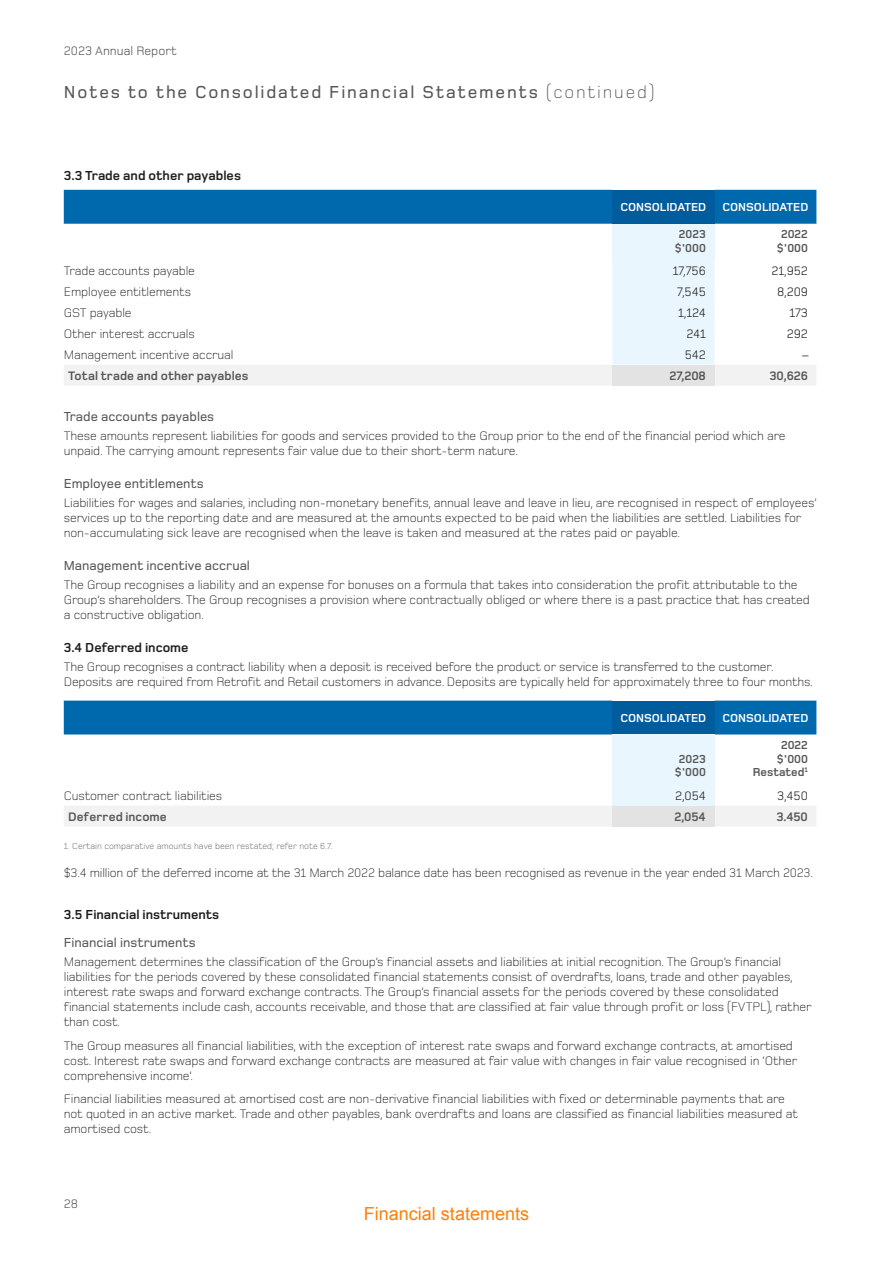
<style>
.page{position:relative;width:893px;height:1263px;background:#fff}
.page>*{position:absolute;margin:0;border:0;box-sizing:border-box;transform-origin:0 0}
.t1{font:500 18px "Foundry Monoline OT3";letter-spacing:.1em;color:#575756}
.t2{font:18px "Arial";color:#fc8008}
.t3{font:500 13.5px "Foundry Monoline OT3";color:#575756}
.t4{font:700 13.5px "Foundry Monoline OT3";color:#1d1d1b}
.t5{font:300 12.75px/15px "Foundry Monoline OT3";letter-spacing:-.01em;color:#1d1d1b}
.t6{font:700 12.75px "Foundry Monoline OT3";letter-spacing:.005em;color:#575756}
.t7{font:12.75px "Foundry Monoline OT3";letter-spacing:-.01em;color:#1d1d1b}
.t8{font:12.75px "Foundry Monoline OT3";color:#575756}
.t9{font:700 12px "Foundry Monoline OT3";color:#fff}
.t10{font:700 12px/13.5px "Foundry Monoline OT3";color:#575756;text-align:center}
.t11{font:300 9px "Foundry Monoline OT3";color:#575756}
.s1{font-weight:300}
</style>
<div class="page">
<div style="left:64px;top:190px;width:752px;height:34px;background:#0069ae"></div>
<div style="left:612px;top:190px;width:102px;height:34px;background:#005c9d"></div>
<div style="left:612px;top:224px;width:102px;height:36px;background:#eaf6fe"></div>
<svg style="left:64px;top:260px;width:752px;height:125px"></svg>
<div style="left:612px;top:365px;width:102px;height:20px;background:#e3e3e3"></div>
<div style="left:64px;top:701px;width:752px;height:33px;background:#0069ae"></div>
<div style="left:612px;top:701px;width:102px;height:33px;background:#005c9d"></div>
<div style="left:612px;top:734px;width:102px;height:51px;background:#eaf6fe"></div>
<div style="left:612px;top:785px;width:102px;height:21px;background:#eaf6fe"></div>
<div style="left:64px;top:806px;width:752px;height:20px;background:#f2f2f2"></div>
<div style="left:612px;top:806px;width:102px;height:20px;background:#e3e3e3"></div>
<p class="t8" style="left:64px;top:42px;width:115px">2023 Annual Report</p>
<h1 class="t1" style="left:64px;top:79px;width:592px">Notes to the Consolidated Financial Statements <span class="s1">(continued)</span></h1>
<p class="t4" style="left:64px;top:166px;width:179px">3.3 Trade and other payables</p>
<p class="t9" style="left:620px;top:199px;width:88px">CONSOLIDATED</p>
<p class="t9" style="left:722px;top:199px;width:88px">CONSOLIDATED</p>
<p class="t10" style="left:675px;top:227px;width:33px">2023 $'000</p>
<p class="t10" style="left:777px;top:227px;width:33px">2022 $'000</p>
<p class="t5" style="left:64px;top:263px;width:133px">Trade accounts payable</p>
<p class="t7" style="left:673px;top:262px;width:35px">17,756</p>
<p class="t7" style="left:771px;top:262px;width:38px">21,952</p>
<p class="t5" style="left:64px;top:283px;width:129px">Employee entitlements</p>
<p class="t7" style="left:677px;top:283px;width:30px">7,545</p>
<p class="t7" style="left:777px;top:283px;width:32px">8,209</p>
<p class="t5" style="left:64px;top:304px;width:69px">GST payable</p>
<p class="t7" style="left:678px;top:304px;width:29px">1,124</p>
<p class="t7" style="left:789px;top:304px;width:20px">173</p>
<p class="t5" style="left:64px;top:325px;width:133px">Other interest accruals</p>
<p class="t7" style="left:686px;top:325px;width:21px">241</p>
<p class="t7" style="left:787px;top:325px;width:23px">292</p>
<p class="t5" style="left:64px;top:346px;width:171px">Management incentive accrual</p>
<p class="t7" style="left:685px;top:346px;width:23px">542</p>
<p class="t7" style="left:802px;top:346px;width:9px">–</p>
<p class="t6" style="left:68px;top:367px;width:182px">Total trade and other payables</p>
<p class="t6" style="left:670px;top:367px;width:38px">27,208</p>
<p class="t6" style="left:769px;top:367px;width:40px">30,626</p>
<p class="t3" style="left:64px;top:407px;width:152px">Trade accounts payables</p>
<p class="t5" style="left:64px;top:427px;width:723px">These amounts represent liabilities for goods and services provided to the Group prior to the end of the financial period which are unpaid. The carrying amount represents fair value due to their short-term nature.</p>
<p class="t3" style="left:64px;top:474px;width:142px">Employee entitlements</p>
<p class="t5" style="left:64px;top:494px;width:755px">Liabilities for wages and salaries, including non-monetary benefits, annual leave and leave in lieu, are recognised in respect of employees’ services up to the reporting date and are measured at the amounts expected to be paid when the liabilities are settled. Liabilities for non-accumulating sick leave are recognised when the leave is taken and measured at the rates paid or payable.</p>
<p class="t3" style="left:64px;top:556px;width:188px">Management incentive accrual</p>
<p class="t5" style="left:64px;top:576px;width:748px">The Group recognises a liability and an expense for bonuses on a formula that takes into consideration the profit attributable to the<br>Group’s shareholders. The Group recognises a provision where contractually obliged or where there is a past practice that has created a constructive obligation.</p>
<p class="t4" style="left:64px;top:638px;width:126px">3.4 Deferred income</p>
<p class="t5" style="left:64px;top:658px;width:751px">The Group recognises a contract liability when a deposit is received before the product or service is transferred to the customer.<br>Deposits are required from Retrofit and Retail customers in advance. Deposits are typically held for approximately three to four months.</p>
<p class="t9" style="left:620px;top:709px;width:88px">CONSOLIDATED</p>
<p class="t9" style="left:722px;top:709px;width:88px">CONSOLIDATED</p>
<p class="t10" style="left:675px;top:751px;width:33px">2023 $'000</p>
<p class="t10" style="left:753px;top:738px;width:57px;text-align:right">2022 $'000<br>Restated<sup>1</sup></p>
<p class="t5" style="left:64px;top:787px;width:160px">Customer contract liabilities</p>
<p class="t7" style="left:675px;top:786px;width:32px">2,054</p>
<p class="t7" style="left:777px;top:786px;width:32px">3,450</p>
<p class="t6" style="left:68px;top:807px;width:100px">Deferred income</p>
<p class="t6" style="left:674px;top:807px;width:33px">2,054</p>
<p class="t6" style="left:776px;top:807px;width:33px">3.450</p>
<p class="t11" style="left:64px;top:840px;width:270px">1. Certain comparative amounts have been restated; refer note 6.7.</p>
<p class="t5" style="left:64px;top:864px;width:751px">$3.4 million of the deferred income at the 31 March 2022 balance date has been recognised as revenue in the year ended 31 March 2023.</p>
<p class="t4" style="left:64px;top:905px;width:157px">3.5 Financial instruments</p>
<p class="t3" style="left:64px;top:933px;width:133px">Financial instruments</p>
<p class="t5" style="left:64px;top:953px;width:749px">Management determines the classification of the Group’s financial assets and liabilities at initial recognition. The Group’s financial liabilities for the periods covered by these consolidated financial statements consist of overdrafts, loans, trade and other payables, interest rate swaps and forward exchange contracts. The Group’s financial assets for the periods covered by these consolidated financial statements include cash, accounts receivable, and those that are classified at fair value through profit or loss (FVTPL), rather than cost.</p>
<p class="t5" style="left:64px;top:1037px;width:735px">The Group measures all financial liabilities, with the exception of interest rate swaps and forward exchange contracts, at amortised cost. Interest rate swaps and forward exchange contracts are measured at fair value with changes in fair value recognised in ‘Other comprehensive income’.</p>
<p class="t5" style="left:64px;top:1090px;width:736px">Financial liabilities measured at amortised cost are non-derivative financial liabilities with fixed or determinable payments that are not quoted in an active market. Trade and other payables, bank overdrafts and loans are classified as financial liabilities measured at amortised cost.</p>
<p class="t8" style="left:64px;top:1195px;width:16px">28</p>
<h1 class="t2" style="left:364px;top:1201px;width:167px">Financial statements</h1>
</div>
